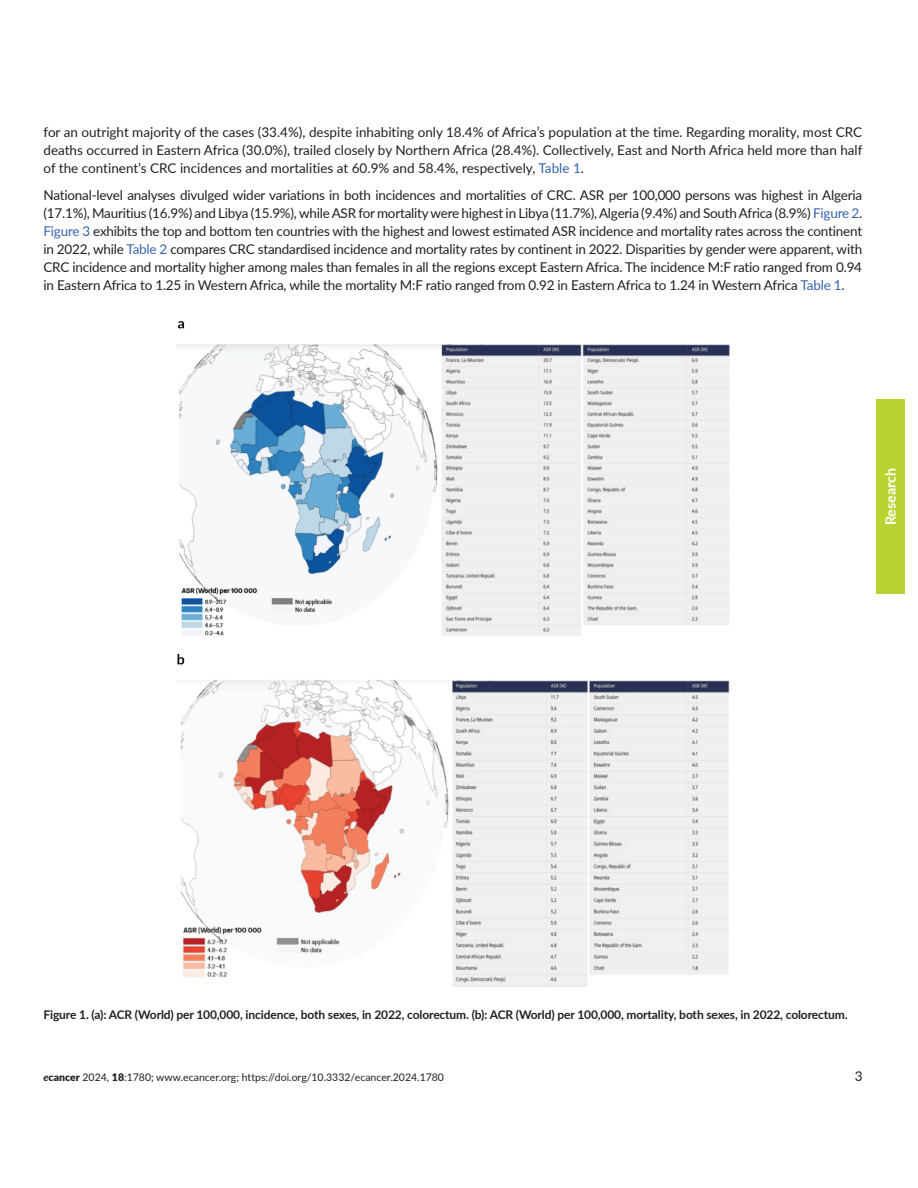
<style>
.page{position:relative;width:918px;height:1188px;background:#fff}
.page>*{position:absolute;margin:0;border:0;box-sizing:border-box;transform-origin:0 0}
.t1{font:700 14.25px "Lato";color:#fff}
.t2{font:13.5px/18px "Lato";letter-spacing:-.015em;color:#231f20;text-align:justify}
.t3{font:700 12px "Lato";letter-spacing:-.01em;color:#231f20}
.t4{font:10.5px "Lato";color:#231f20}
.s1{color:#3862ae}
.s2{font-weight:700;font-style:italic}
.s3{font-weight:900}
</style>
<div class="page">
<div style="left:876px;top:399px;width:29px;height:195px;background:#b8d432"></div>
<img style="left:177px;top:321px;width:552px;height:665px">
<p class="t2" style="left:44px;top:123px;width:820px">for an outright majority of the cases (33.4%), despite inhabiting only 18.4% of Africa’s population at the time. Regarding morality, most CRC deaths occurred in Eastern Africa (30.0%), trailed closely by Northern Africa (28.4%). Collectively, East and North Africa held more than half of the continent’s CRC incidences and mortalities at 60.9% and 58.4%, respectively, <span class="s1">Table 1</span>.</p>
<p class="t2" style="left:44px;top:186px;width:820px">National-level analyses divulged wider variations in both incidences and mortalities of CRC. ASR per 100,000 persons was highest in Algeria (17.1%), Mauritius (16.9%) and Libya (15.9%), while ASR for mortality were highest in Libya (11.7%), Algeria (9.4%) and South Africa (8.9%) <span class="s1">Figure 2</span>.<br><span class="s1">Figure 3</span> exhibits the top and bottom ten countries with the highest and lowest estimated ASR incidence and mortality rates across the continent in 2022, while <span class="s1">Table 2</span> compares CRC standardised incidence and mortality rates by continent in 2022. Disparities by gender were apparent, with CRC incidence and mortality higher among males than females in all the regions except Eastern Africa. The incidence M:F ratio ranged from 0.94 in Eastern Africa to 1.25 in Western Africa, while the mortality M:F ratio ranged from 0.92 in Eastern Africa to 1.24 in Western Africa <span class="s1">Table 1</span>.</p>
<p class="t1" style="left:880px;top:525px;width:59px;rotate:-90deg">Research</p>
<p class="t3" style="left:44px;top:1006px;width:806px">Figure 1. (a): ACR (World) per 100,000, incidence, both sexes, in 2022, colorectum. (b): ACR (World) per 100,000, mortality, both sexes, in 2022, colorectum.</p>
<p class="t4" style="left:44px;top:1070px;width:402px"><span class="s2">e</span><span class="s3">cancer</span> 2024, <span class="s3">18</span>:1780; www.ecancer.org; https://doi.org/10.3332/ecancer.2024.1780</p>
<p class="t2" style="left:855px;top:1067px;width:9px">3</p>
</div>
